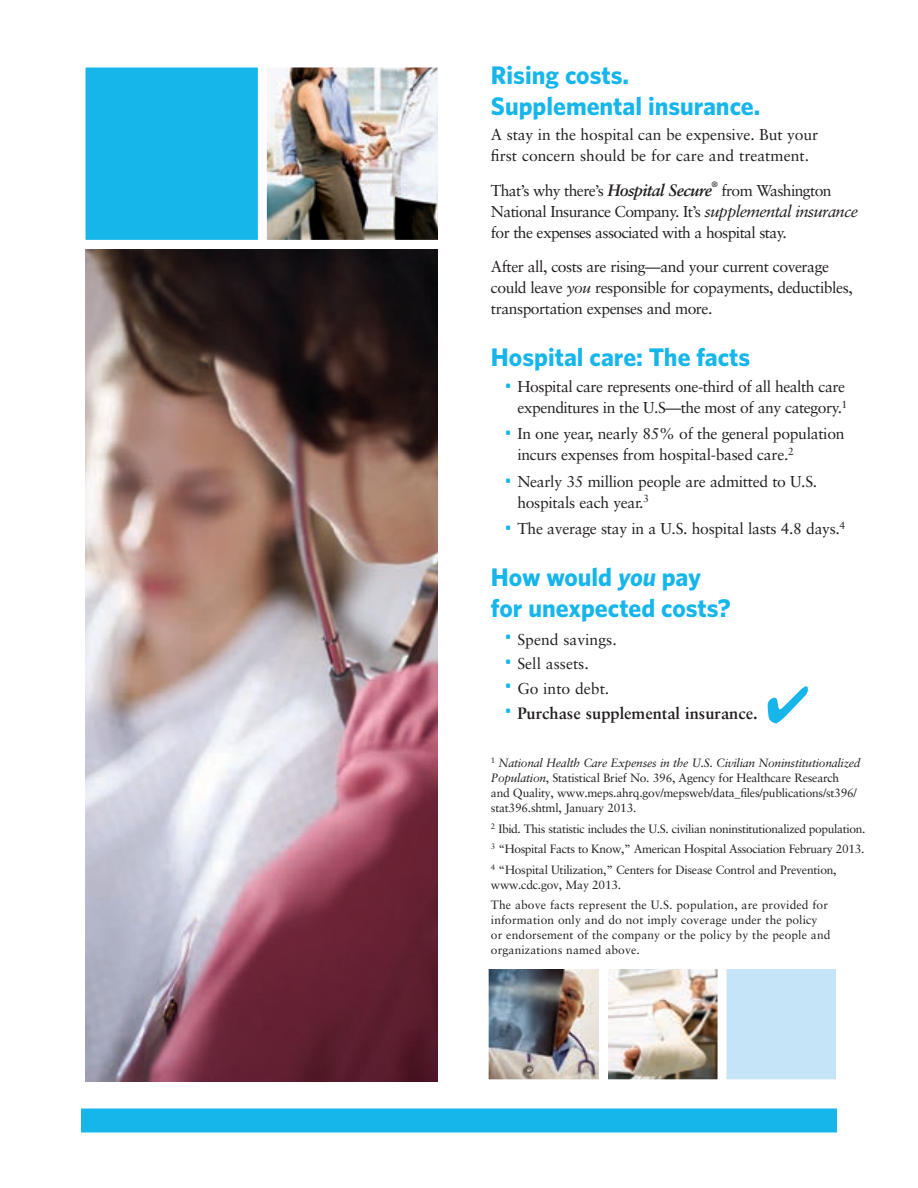
<style>
.page{position:relative;width:918px;height:1188px;background:#fff}
.page>*{position:absolute;margin:0;border:0;box-sizing:border-box;transform-origin:0 0}
.t1{font:700 25.5px/30.6px "Whitney";color:#16b6eb}
.t2{font:700 16.5px "Sabon";color:#231f20}
.t3{font:15.75px/21px "Sabon";letter-spacing:-.03em;color:#231f20}
.t4{font:15.75px/21px "Sabon";letter-spacing:-.005em;color:#231f20}
.t5{font:15.75px "Sabon";color:#231f20}
.t6{font:12px/15px "Sabon";letter-spacing:-.02em;color:#231f20}
.t7{font:12px/15px "Sabon";letter-spacing:.01em;color:#231f20}
.t8{font:italic 700 7.8px "Sabon";color:#231f20}
.s1{font-weight:700;font-style:italic;font-size:16.5px}
.s2{font-style:italic;font-size:16.5px}
.s3{font-style:italic}
.s4{font-family:"Whitney";font-size:18px;color:#16b6eb}
.s5{font-family:"Whitney";font-weight:400;font-size:18px;color:#16b6eb}
</style>
<div class="page">
<div style="left:81px;top:1108px;width:756px;height:24px;background:#16b6eb"></div>
<img style="left:85px;top:250px;width:353px;height:831px">
<div style="left:81px;top:63px;width:181px;height:181px;background:#16b6eb;border:4px solid #fff"></div>
<img style="left:267px;top:68px;width:171px;height:171px">
<img style="left:489px;top:969px;width:110px;height:110px">
<img style="left:609px;top:969px;width:108px;height:110px">
<div style="left:604px;top:964px;width:118px;height:120px;border:4px solid #fff"></div>
<div style="left:722px;top:964px;width:119px;height:120px;background:#c6e4f8;border:4px solid #fff"></div>
<svg style="left:768px;top:686px;width:40px;height:37px"></svg>
<h1 class="t1" style="left:491px;top:60px;width:271px">Rising costs.<br>Supplemental insurance.</h1>
<p class="t4" style="left:491px;top:124px;width:329px">A stay in the hospital can be expensive. But your first concern should be for care and treatment.</p>
<p class="t3" style="left:491px;top:180px;width:223px">That’s why there’s <span class="s1">Hospital Secure</span></p>
<p class="t8" style="left:711px;top:180px;width:8px">®</p>
<p class="t3" style="left:491px;top:180px;width:369px;text-indent:231px">from Washington<br>National Insurance Company. It’s <span class="s2">supplemental insurance </span>for the expenses associated with a hospital stay.</p>
<p class="t3" style="left:491px;top:256px;width:363px">After all, costs are rising—and your current coverage could leave <span class="s3">you</span> responsible for copayments, deductibles, transportation expenses and more.</p>
<h1 class="t1" style="left:491px;top:342px;width:261px">Hospital care: The facts</h1>
<p class="t3" style="left:504px;top:376px;width:344px;text-align:right"><span class="s4">•</span> Hospital care represents one-third of all health care expenditures in the U.S—the most of any category.<sup>1</sup></p>
<p class="t3" style="left:517px;top:423px;width:329px;text-indent:-13px"><span class="s4">•</span> In one year, nearly 85% of the general population incurs expenses from hospital-based care.<sup>2</sup></p>
<p class="t3" style="left:517px;top:470px;width:301px;text-indent:-13px"><span class="s4">•</span> Nearly 35 million people are admitted to U.S. hospitals each year.<sup>3</sup></p>
<p class="t3" style="left:504px;top:518px;width:342px"><span class="s4">•</span> The average stay in a U.S. hospital lasts 4.8 days.<sup>4</sup></p>
<h1 class="t1" style="left:491px;top:562px;width:241px">How would <span class="s3">you</span> pay for unexpected costs?</h1>
<p class="t5" style="left:504px;top:630px;width:114px"><span class="s4">•</span> Spend savings.</p>
<p class="t5" style="left:504px;top:654px;width:86px"><span class="s4">•</span> Sell assets.</p>
<p class="t5" style="left:504px;top:679px;width:106px"><span class="s4">•</span> Go into debt.</p>
<p class="t2" style="left:504px;top:703px;width:255px"><span class="s5">•</span> Purchase supplemental insurance.</p>
<p class="t6" style="left:491px;top:756px;width:371px"><sup>1</sup> <span class="s3">National Health Care Expenses in the U.S. Civilian Noninstitutionalized Population</span>, Statistical Brief No. 396, Agency for Healthcare Research and Quality, www.meps.ahrq.gov/mepsweb/data_files/publications/st396/ stat396.shtml, January 2013.</p>
<p class="t6" style="left:491px;top:818px;width:376px;line-height:20.4px;text-align:justify"><sup>2</sup> Ibid. This statistic includes the U.S. civilian noninstitutionalized population.<br><sup>3</sup> “Hospital Facts to Know,” American Hospital Association February 2013.<br><sup>4</sup> “Hospital Utilization,” Centers for Disease Control and Prevention,</p>
<p class="t7" style="left:491px;top:874px;width:339px;line-height:20.4px">www.cdc.gov, May 2013.<br>The above facts represent the U.S. population, are provided for</p>
<p class="t7" style="left:491px;top:912px;width:341px">information only and do not imply coverage under the policy or endorsement of the company or the policy by the people and organizations named above.</p>
</div>
